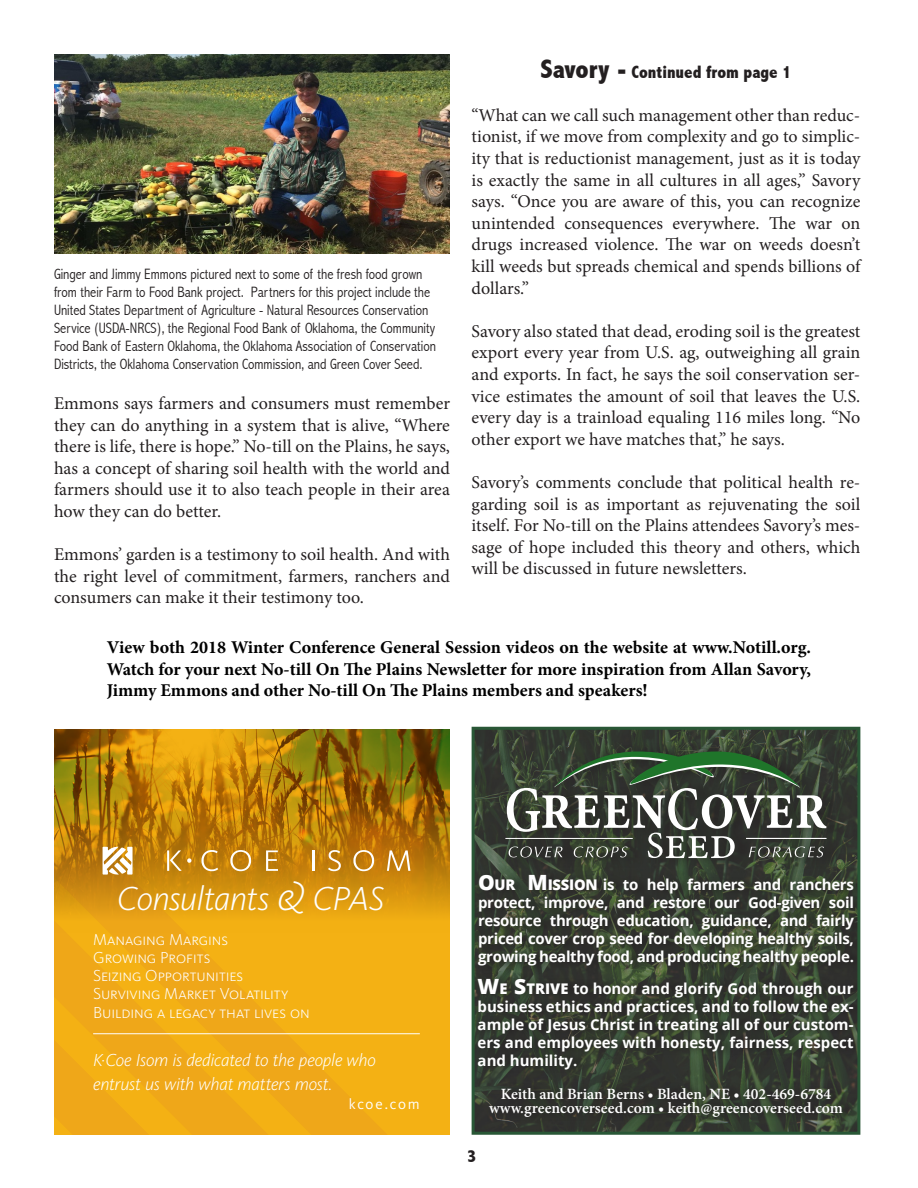
<style>
.page{position:relative;width:918px;height:1188px;background:#fff}
.page>*{position:absolute;margin:0;border:0;box-sizing:border-box;transform-origin:0 0}
.t1{font:italic 300 34.5px "Kievit Pro";letter-spacing:-.02em;color:#fff}
.t2{font:18px/21.6px "Minion Pro";letter-spacing:-.005em;color:#231f20;text-align:justify}
.t3{font:700 18px/21.6px "Minion Pro";color:#000;text-align:justify}
.t4{font:italic 300 18px/24px "Kievit Pro";letter-spacing:-.015em;color:#fff}
.t5{font:800 condensed 18px "Abadi";color:#231f20}
.t6{font:16.5px/18px "Kievit Light SC";letter-spacing:-.005em;color:#fff}
.t7{font:600 15.6px/14.2px "Minion Pro";color:#fff;text-align:center}
.t8{font:700 15px/18px "Open Sans";letter-spacing:-.01em;color:#fff;text-align:justify}
.t9{font:300 condensed 15px/18px "Abadi";color:#231f20}
.t10{font:15px "Kievit Pro";letter-spacing:.11em;color:#fff}
.s1{font-size:27px}
.s2{font-size:40.5px}
.s3{font-weight:800;font-size:21px}
.s4{font-weight:800;font-size:14.7px}
</style>
<div class="page">
<div style="left:54px;top:730px;width:396px;height:405px;background:#f0a917"></div>
<img style="left:54px;top:730px;width:396px;height:202px">
<svg style="left:103px;top:847px;width:88px;height:28px;background:#d0a04b"></svg>
<svg style="left:201px;top:850px;width:17px;height:21px"></svg>
<svg style="left:230px;top:850px;width:21px;height:21px"></svg>
<svg style="left:266px;top:782px;width:144px;height:253px"></svg>
<hr style="left:93px;top:1033px;width:327px;height:1px;background:#fff">
<img style="left:55px;top:54px;width:394px;height:200px">
<img style="left:476px;top:731px;width:380px;height:400px">
<div style="left:505px;top:743px;width:340px;height:127px;background:#231f20;opacity:.6"></div>
<hr style="left:505px;top:838px;width:128px;height:1px;background:#fff">
<svg style="left:507px;top:752px;width:320px;height:106px;background:#576155"></svg>
<div style="left:478px;top:869px;width:381px;height:105px;background:#231f20;opacity:.6"></div>
<div style="left:477px;top:973px;width:382px;height:105px;background:#231f20;opacity:.6"></div>
<div style="left:489px;top:1081px;width:367px;height:45px;background:#231f20;opacity:.6"></div>
<div style="left:472px;top:727px;width:388px;height:408px;border:3px solid #295736"></div>
<p class="t9" style="left:54px;top:265px;width:384px">Ginger and Jimmy Emmons pictured next to some of the fresh food grown from their Farm to Food Bank project. Partners for this project include the United States Department of Agriculture - Natural Resources Conservation Service (USDA-NRCS), the Regional Food Bank of Oklahoma, the Community Food Bank of Eastern Oklahoma, the Oklahoma Association of Conservation Districts, the Oklahoma Conservation Commission, and Green Cover Seed.</p>
<p class="t2" style="left:54px;top:393px;width:398px">Emmons says farmers and consumers must remember they can do anything in a system that is alive, “Where there is life, there is hope.” No-till on the Plains, he says, has a concept of sharing soil health with the world and farmers should use it to also teach people in their area how they can do better.</p>
<p class="t2" style="left:54px;top:544px;width:398px">Emmons’ garden is a testimony to soil health. And with the right level of commitment, farmers, ranchers and consumers can make it their testimony too.</p>
<p class="t5" style="left:541px;top:61px;width:252px"><span class="s1">Savory -</span> Continued from page 1</p>
<p class="t2" style="left:472px;top:104px;width:390px">“What can we call such management other than reduc&shy;tionist, if we move from complexity and go to simplic&shy;ity that is reductionist management, just as it is today is exactly the same in all cultures in all ages,” Savory says. “Once you are aware of this, you can recognize unintended consequences everywhere. The war on drugs increased violence. The war on weeds doesn’t kill weeds but spreads chemical and spends billions of dollars.”</p>
<p class="t2" style="left:472px;top:320px;width:390px">Savory also stated that dead, eroding soil is the greatest export every year from U.S. ag, outweighing all grain and exports. In fact, he says the soil conservation ser&shy;vice estimates the amount of soil that leaves the U.S. every day is a trainload equaling 116 miles long. “No other export we have matches that,” he says.</p>
<p class="t2" style="left:472px;top:472px;width:390px">Savory’s comments conclude that political health re&shy;garding soil is as important as rejuvenating the soil itself. For No-till on the Plains attendees Savory’s mes&shy;sage of hope included this theory and others, which will be discussed in future newsletters.</p>
<p class="t3" style="left:107px;top:636px;width:706px">View both 2018 Winter Conference General Session videos on the website at www.Notill.org.<br>Watch for your next No-till On The Plains Newsletter for more inspiration from Allan Savory, Jimmy Emmons and other No-till On The Plains members and speakers!</p>
<h1 class="t1" style="left:117px;top:877px;width:269px">Consultants <span class="s2">&amp;</span> CPAS</h1>
<p class="t6" style="left:93px;top:930px;width:197px">Managing Margins<br>Growing Profits<br>Seizing Opportunities<br>Surviving Market Volatility</p>
<p class="t6" style="left:93px;top:1004px;width:218px">Building a legacy that lives on</p>
<p class="t4" style="left:93px;top:1048px;width:284px">K·Coe Isom is dedicated to the people who entrust us with what matters most.</p>
<p class="t10" style="left:349px;top:1095px;width:73px">kcoe.com</p>
<p class="t8" style="left:478px;top:875px;width:377px"><span class="s3">O</span><span class="s4">UR</span> <span class="s3">M</span><span class="s4">ISSION</span> is to help farmers and ranchers protect, improve, and restore our God-given soil resource through education, guidance, and fairly priced cover crop seed for developing healthy soils, growing healthy food, and producing healthy people.</p>
<p class="t8" style="left:478px;top:979px;width:377px"><span class="s3">W</span><span class="s4">E</span> <span class="s3">S</span><span class="s4">TRIVE</span> to honor and glorify God through our business ethics and practices, and to follow the ex&shy;ample of Jesus Christ in treating all of our custom&shy;ers and employees with honesty, fairness, respect and humility.</p>
<p class="t7" style="left:489px;top:1087px;width:355px">Keith and Brian Berns • Bladen, NE • 402-469-6784 www.greencoverseed.com • keith@greencoverseed.com</p>
<p class="t5" style="left:467px;top:1146px;width:11px">3</p>
</div>
